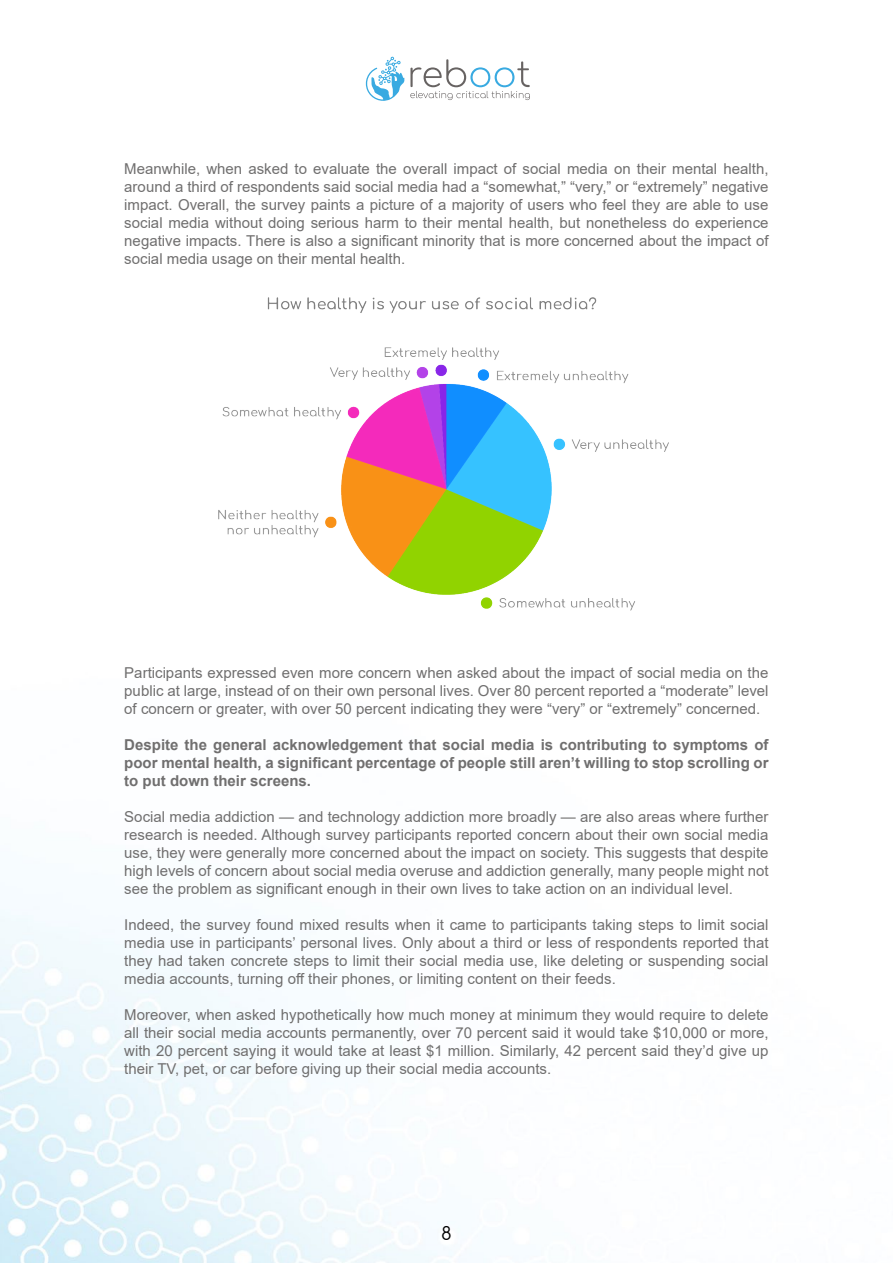
<style>
.page{position:relative;width:893px;height:1263px;background:#fff}
.page>*{position:absolute;margin:0;border:0;box-sizing:border-box;transform-origin:0 0}
.t1{font:18px "Comfortaa";color:#000}
.t2{font:15px/18px "Arial";color:#706f6f;text-align:justify}
.t3{font:700 15px/18px "Arial";color:#706f6f;text-align:justify}
</style>
<div class="page">
<img style="left:0;top:909px;width:486px;height:354px">
<svg style="left:410px;top:59px;width:120px;height:41px"></svg>
<svg style="left:365px;top:57px;width:39px;height:44px"></svg>
<img style="left:218px;top:297px;width:451px;height:314px">
<p class="t2" style="left:124px;top:159px;width:646px">Meanwhile, when asked to evaluate the overall impact of social media on their mental health, around a third of respondents said social media had a “somewhat,” “very,” or “extremely” negative impact. Overall, the survey paints a picture of a majority of users who feel they are able to use social media without doing serious harm to their mental health, but nonetheless do experience negative impacts. There is also a significant minority that is more concerned about the impact of social media usage on their mental health.</p>
<p class="t2" style="left:124px;top:663px;width:646px">Participants expressed even more concern when asked about the impact of social media on the public at large, instead of on their own personal lives. Over 80 percent reported a “moderate” level of concern or greater, with over 50 percent indicating they were “very” or “extremely” concerned.</p>
<p class="t3" style="left:124px;top:735px;width:646px">Despite the general acknowledgement that social media is contributing to symptoms of poor mental health, a significant percentage of people still aren’t willing to stop scrolling or to put down their screens.</p>
<p class="t2" style="left:124px;top:807px;width:646px">Social media addiction — and technology addiction more broadly — are also areas where further research is needed. Although survey participants reported concern about their own social media use, they were generally more concerned about the impact on society. This suggests that despite high levels of concern about social media overuse and addiction generally, many people might not see the problem as significant enough in their own lives to take action on an individual level.</p>
<p class="t2" style="left:124px;top:915px;width:646px">Indeed, the survey found mixed results when it came to participants taking steps to limit social media use in participants’ personal lives. Only about a third or less of respondents reported that they had taken concrete steps to limit their social media use, like deleting or suspending social media accounts, turning off their phones, or limiting content on their feeds.</p>
<p class="t2" style="left:124px;top:1005px;width:646px">Moreover, when asked hypothetically how much money at minimum they would require to delete all their social media accounts permanently, over 70 percent said it would take $10,000 or more, with 20 percent saying it would take at least $1 million. Similarly, 42 percent said they’d give up their TV, pet, or car before giving up their social media accounts.</p>
<p class="t1" style="left:441px;top:1217px;width:12px">8</p>
</div>
